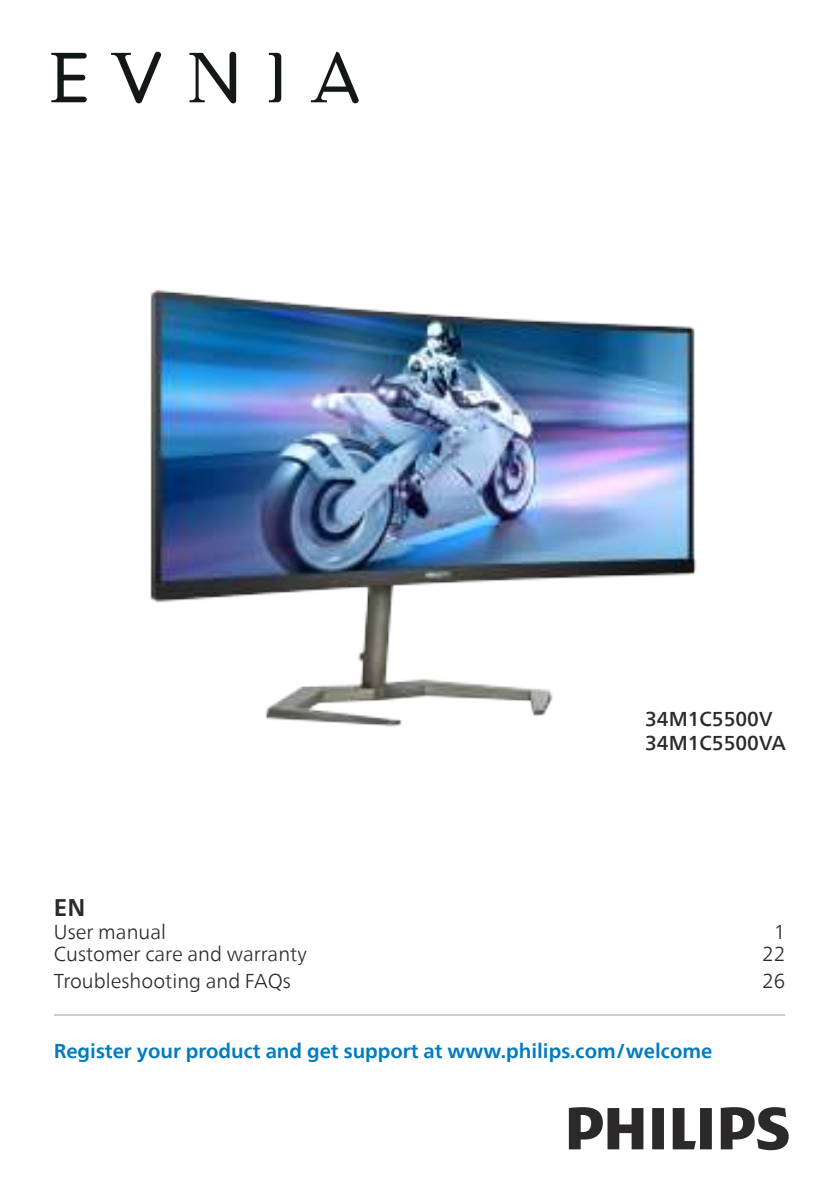
<style>
.page{position:relative;width:840px;height:1191px;background:#fff}
.page>*{position:absolute;margin:0;border:0;box-sizing:border-box;transform-origin:0 0}
.t1{font:700 24px "Neue Frutiger World";color:#2b292a}
.t2{font:300 20px "Neue Frutiger World";color:#2b292a}
.t3{font:700 20px "Neue Frutiger World";color:#007bc2}
.t4{font:500 20px/24px "Neue Frutiger World";color:#2b292a}
</style>
<div class="page">
<img style="left:150px;top:289px;width:547px;height:438px">
<hr style="left:54px;top:1014px;width:730px;height:1px;background:#c1c3c5">
<svg style="left:111px;top:52px;width:50px;height:51px"></svg>
<svg style="left:189px;top:52px;width:47px;height:51px"></svg>
<svg style="left:269px;top:53px;width:12px;height:49px"></svg>
<svg style="left:311px;top:52px;width:47px;height:51px"></svg>
<svg style="left:51px;top:53px;width:36px;height:49px"></svg>
<svg style="left:568px;top:1107px;width:220px;height:43px"></svg>
<p class="t4" style="left:644px;top:708px;width:142px">34M1C5500V<br>34M1C5500VA</p>
<p class="t1" style="left:54px;top:898px;width:33px">EN</p>
<p class="t2" style="left:54px;top:923px;width:113px">User manual</p>
<p class="t2" style="left:773px;top:923px;width:13px">1</p>
<p class="t2" style="left:54px;top:946px;width:254px">Customer care and warranty</p>
<p class="t2" style="left:761px;top:946px;width:24px">22</p>
<p class="t2" style="left:54px;top:972px;width:238px">Troubleshooting and FAQs</p>
<p class="t2" style="left:761px;top:972px;width:24px">26</p>
<p class="t3" style="left:54px;top:1042px;width:659px">Register your product and get support at www.philips.com/welcome</p>
</div>
